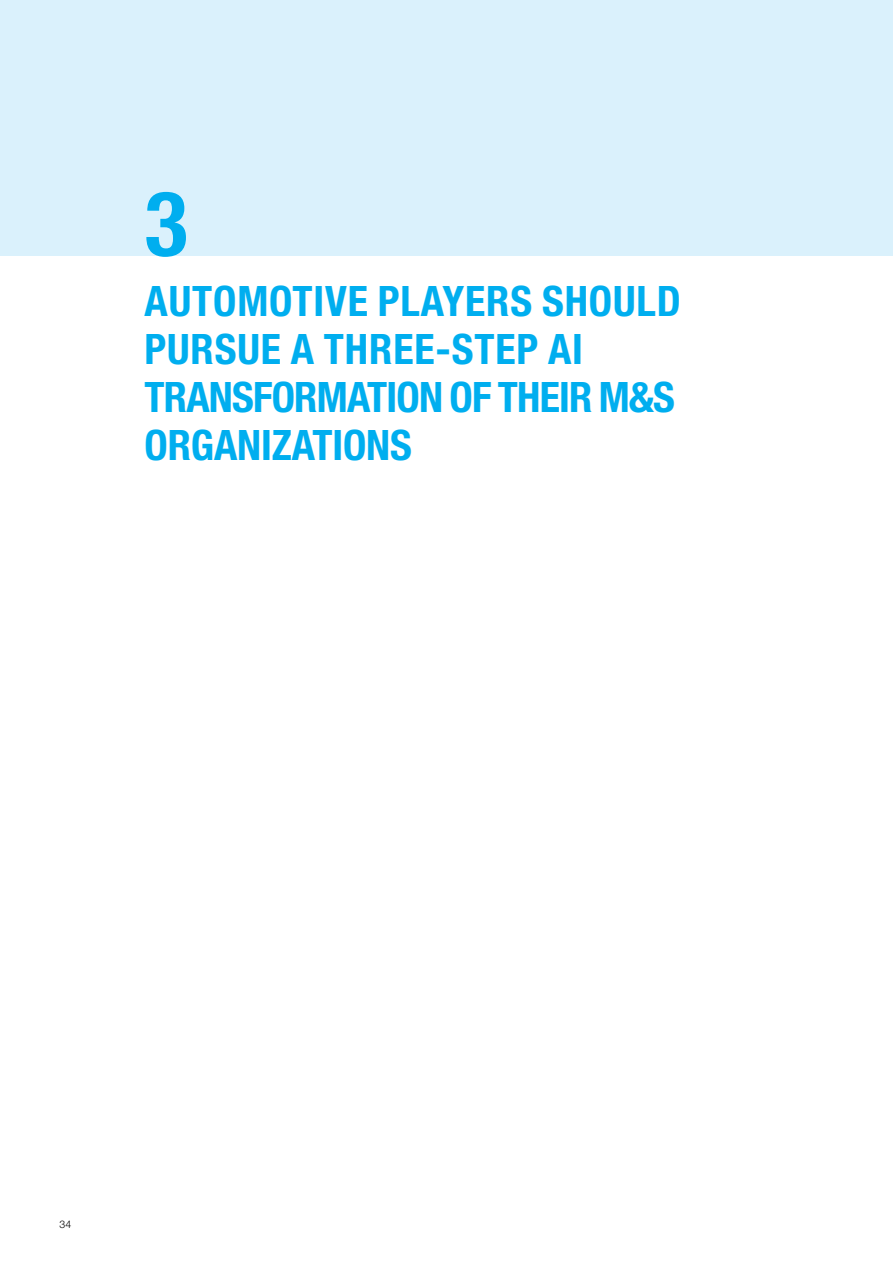
<style>
.page{position:relative;width:893px;height:1263px;background:#fff}
.page>*{position:absolute;margin:0;border:0;box-sizing:border-box;transform-origin:0 0}
.Chapter_heading_cyan{font:700 condensed 90px "Helvetica Neue LT Std";color:#00aeef}
.Chapter_heading_cyan-2{font:700 condensed 42px/48px "Helvetica Neue LT Std";letter-spacing:-.005em;color:#00aeef}
.t1{font:300 10.5px "Helvetica Neue LT Std";color:#000}
</style>
<div class="page">
<div style="left:0;top:0;width:893px;height:256px;background:#d4effc"></div>
<h2 class="Chapter_heading_cyan" style="left:145px;top:170px;width:45px">3</h2>
<h2 class="Chapter_heading_cyan-2" style="left:145px;top:276px;width:538px">AUTOMOTIVE PLAYERS SHOULD<br>PURSUE A THREE-STEP AI<br>TRANSFORMATION OF THEIR M&amp;S<br>ORGANIZATIONS</h2>
<p class="t1" style="left:60px;top:1218px;width:13px">34</p>
</div>
